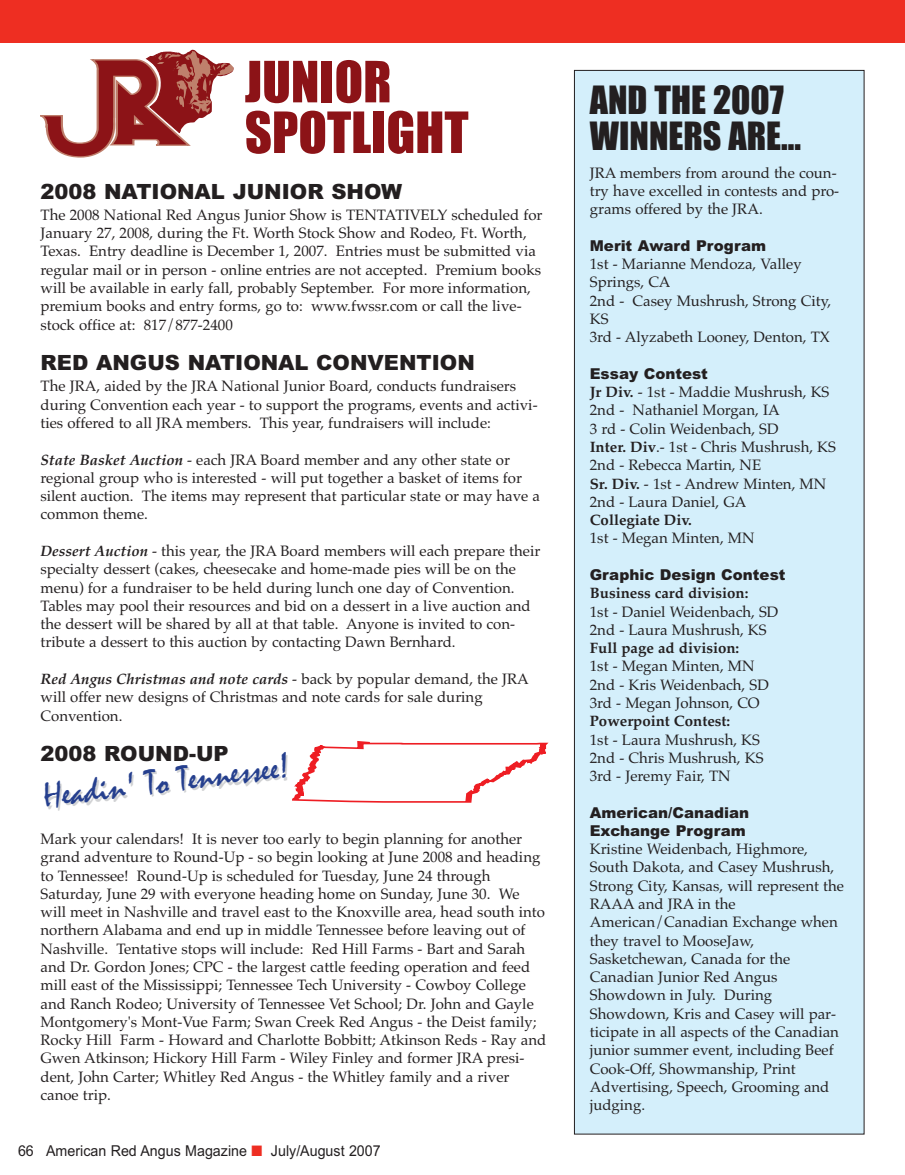
<style>
.page{position:relative;width:905px;height:1175px;background:#fff}
.page>*{position:absolute;margin:0;border:0;box-sizing:border-box;transform-origin:0 0}
.t1{font:52.5px/50.6px "Impact";color:#8c1317}
.t2{font:36px/36px "Impact";color:#231f20}
.t3{font:36px "Mistral";color:#253f8e}
.t4{font:900 21px "Arial";color:#231f20}
.t5{font:15px/18.3px "Palatino";color:#231f20}
.t6{font:900 15px/18.3px "Arial";color:#231f20}
.t7{font:700 15px "Palatino";color:#231f20}
.t8{font:15px "Arial";color:#231f20;scale:.95 1}
.s1{font-weight:700;font-style:italic}
.s2{color:#ee2e22}
.s3{font-weight:700}
</style>
<div class="page">
<svg style="left:40px;top:50px;width:193px;height:108px"></svg>
<div style="left:0;top:0;width:904px;height:43px;background:#ee2e22"></div>
<div style="left:574px;top:70px;width:290px;height:1064px;background:#d4effb"></div>
<svg style="left:292px;top:741px;width:256px;height:62px"></svg>
<h1 class="t1" style="left:245px;top:59px;width:225px">JUNIOR<br>SPOTLIGHT</h1>
<h3 class="t4" style="left:40px;top:179px;width:363px">2008 NATIONAL JUNIOR SHOW</h3>
<p class="t5" style="left:40px;top:205px;width:503px">The 2008 National Red Angus Junior Show is TENTATIVELY scheduled for January 27, 2008, during the Ft. Worth Stock Show and Rodeo, Ft. Worth, Texas. Entry deadline is December 1, 2007. Entries must be submitted via regular mail or in person - online entries are not accepted. Premium books will be available in early fall, probably September. For more information, premium books and entry forms, go to: www.fwssr.com or call the live&shy;stock office at: 817/877-2400</p>
<h3 class="t4" style="left:40px;top:350px;width:436px">RED ANGUS NATIONAL CONVENTION</h3>
<p class="t5" style="left:40px;top:377px;width:498px">The JRA, aided by the JRA National Junior Board, conducts fundraisers during Convention each year - to support the programs, events and activi&shy;ties offered to all JRA members. This year, fundraisers will include:</p>
<p class="t5" style="left:40px;top:450px;width:501px"><span class="s1">State Basket Auction</span> - each JRA Board member and any other state or regional group who is interested - will put together a basket of items for silent auction. The items may represent that particular state or may have a common theme.</p>
<p class="t5" style="left:40px;top:541px;width:501px"><span class="s1">Dessert Auction</span> - this year, the JRA Board members will each prepare their specialty dessert (cakes, cheesecake and home-made pies will be on the menu) for a fundraiser to be held during lunch one day of Convention.<br>Tables may pool their resources and bid on a dessert in a live auction and the dessert will be shared by all at that table. Anyone is invited to con&shy;tribute a dessert to this auction by contacting Dawn Bernhard.</p>
<p class="t5" style="left:40px;top:669px;width:490px"><span class="s1">Red Angus Christmas and note cards</span> - back by popular demand, the JRA will offer new designs of Christmas and note cards for sale during<br>Convention.</p>
<h3 class="t4" style="left:40px;top:741px;width:190px">2008 ROUND-UP</h3>
<h2 class="t3" style="left:41px;top:774px;width:249px;rotate:-7deg">Headin' To Tennessee!</h2>
<p class="t5" style="left:40px;top:829px;width:507px">Mark your calendars! It is never too early to begin planning for another grand adventure to Round-Up - so begin looking at June 2008 and heading to Tennessee! Round-Up is scheduled for Tuesday, June 24 through Saturday, June 29 with everyone heading home on Sunday, June 30. We will meet in Nashville and travel east to the Knoxville area, head south into northern Alabama and end up in middle Tennessee before leaving out of Nashville. Tentative stops will include: Red Hill Farms - Bart and Sarah and Dr. Gordon Jones; CPC - the largest cattle feeding operation and feed mill east of the Mississippi; Tennessee Tech University - Cowboy College and Ranch Rodeo; University of Tennessee Vet School; Dr. John and Gayle Montgomery's Mont-Vue Farm; Swan Creek Red Angus - the Deist family; Rocky Hill Farm - Howard and Charlotte Bobbitt; Atkinson Reds - Ray and Gwen Atkinson; Hickory Hill Farm - Wiley Finley and former JRA presi&shy;dent, John Carter; Whitley Red Angus - the Whitley family and a river canoe trip.</p>
<p class="t8" style="left:18px;top:1142px;width:383px">66 American Red Angus Magazine <span class="s2">■</span> July/August 2007</p>
<h2 class="t2" style="left:590px;top:84px;width:213px">AND THE 2007<br>WINNERS ARE...</h2>
<p class="t5" style="left:590px;top:163px;width:251px">JRA members from around the coun&shy;try have excelled in contests and pro&shy;grams offered by the JRA.</p>
<p class="t6" style="left:590px;top:236px;width:178px">Merit Award Program</p>
<p class="t5" style="left:590px;top:255px;width:243px">1st - Marianne Mendoza, Valley<br>Springs, CA<br>2nd - Casey Mushrush, Strong City,<br>KS<br>3rd - Alyzabeth Looney, Denton, TX</p>
<p class="t6" style="left:590px;top:364px;width:119px">Essay Contest</p>
<p class="t5" style="left:590px;top:383px;width:248px"><span class="s3">Jr Div.</span> - 1st - Maddie Mushrush, KS<br>2nd - Nathaniel Morgan, IA<br>3 rd - Colin Weidenbach, SD<br><span class="s3">Inter. Div</span>.- 1st - Chris Mushrush, KS<br>2nd - Rebecca Martin, NE<br><span class="s3">Sr. Div.</span> - 1st - Andrew Minten, MN<br>2nd - Laura Daniel, GA</p>
<p class="t7" style="left:590px;top:511px;width:104px">Collegiate Div.</p>
<p class="t5" style="left:590px;top:529px;width:166px">1st - Megan Minten, MN</p>
<p class="t6" style="left:590px;top:565px;width:197px">Graphic Design Contest</p>
<p class="t7" style="left:590px;top:584px;width:160px">Business card division:</p>
<p class="t5" style="left:590px;top:602px;width:190px">1st - Daniel Weidenbach, SD<br>2nd - Laura Mushrush, KS</p>
<p class="t7" style="left:590px;top:639px;width:151px">Full page ad division:</p>
<p class="t5" style="left:590px;top:657px;width:181px">1st - Megan Minten, MN<br>2nd - Kris Weidenbach, SD<br>3rd - Megan Johnson, CO</p>
<p class="t7" style="left:590px;top:712px;width:142px">Powerpoint Contest:</p>
<p class="t5" style="left:590px;top:730px;width:175px">1st - Laura Mushrush, KS<br>2nd - Chris Mushrush, KS<br>3rd - Jeremy Fair, TN</p>
<p class="t6" style="left:590px;top:803px;width:161px">American/Canadian<br>Exchange Program</p>
<p class="t5" style="left:590px;top:839px;width:256px">Kristine Weidenbach, Highmore,<br>South Dakota, and Casey Mushrush,<br>Strong City, Kansas, will represent the<br>RAAA and JRA in the<br>American/Canadian Exchange when they travel to MooseJaw,<br>Sasketchewan, Canada for the<br>Canadian Junior Red Angus<br>Showdown in July. During<br>Showdown, Kris and Casey will par&shy;ticipate in all aspects of the Canadian junior summer event, including Beef<br>Cook-Off, Showmanship, Print<br>Advertising, Speech, Grooming and judging.</p>
</div>
